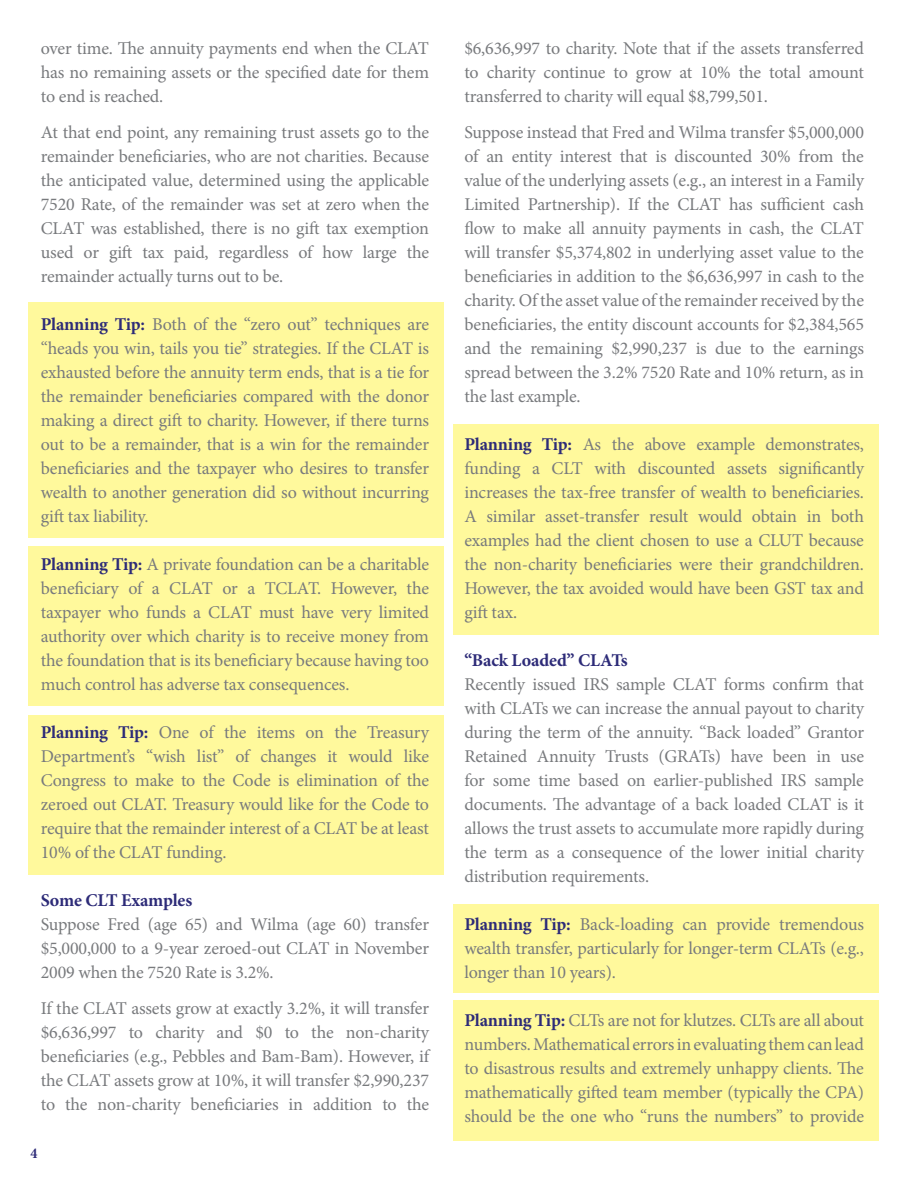
<style>
.page{position:relative;width:918px;height:1188px;background:#fff}
.page>*{position:absolute;margin:0;border:0;box-sizing:border-box;transform-origin:0 0}
.t1{font:18px/24px "Minion Pro";letter-spacing:-.01em;color:#787a7d;text-align:justify}
.t2{font:700 18px "Minion Pro";letter-spacing:-.01em;color:#2d2b78}
.t3{font:700 condensed 15px "Minion Pro";color:#2d2b78}
.s1{font-weight:700;color:#2d2b78}
</style>
<div class="page">
<div style="left:454px;top:424px;width:425px;height:211px;background:#fff99c"></div>
<div style="left:454px;top:904px;width:425px;height:89px;background:#fff99c"></div>
<div style="left:454px;top:1000px;width:425px;height:140px;background:#fff99c"></div>
<div style="left:28px;top:302px;width:416px;height:236px;background:#fff99c"></div>
<div style="left:28px;top:547px;width:416px;height:159px;background:#fff99c"></div>
<div style="left:28px;top:715px;width:416px;height:160px;background:#fff99c"></div>
<p class="t1" style="left:41px;top:36px;width:390px">over time. The annuity payments end when the CLAT has no remaining assets or the specified date for them to end is reached.</p>
<p class="t1" style="left:41px;top:120px;width:390px">At that end point, any remaining trust assets go to the remainder beneficiaries, who are not charities. Because the anticipated value, determined using the applicable 7520 Rate, of the remainder was set at zero when the CLAT was established, there is no gift tax exemption used or gift tax paid, regardless of how large the remainder actually turns out to be.</p>
<p class="t1" style="left:41px;top:312px;width:390px"><span class="s1">Planning Tip:</span> Both of the “zero out” techniques are “heads you win, tails you tie” strategies. If the CLAT is exhausted before the annuity term ends, that is a tie for the remainder beneficiaries compared with the donor making a direct gift to charity. However, if there turns out to be a remainder, that is a win for the remainder beneficiaries and the taxpayer who desires to transfer wealth to another generation did so without incurring gift tax liability.</p>
<p class="t1" style="left:41px;top:552px;width:390px"><span class="s1">Planning Tip:</span> A private foundation can be a charitable beneficiary of a CLAT or a TCLAT. However, the taxpayer who funds a CLAT must have very limited authority over which charity is to receive money from the foundation that is its beneficiary because having too much control has adverse tax consequences.</p>
<p class="t1" style="left:41px;top:720px;width:390px"><span class="s1">Planning Tip:</span> One of the items on the Treasury Department’s “wish list” of changes it would like Congress to make to the Code is elimination of the zeroed out CLAT. Treasury would like for the Code to require that the remainder interest of a CLAT be at least 10% of the CLAT funding.</p>
<p class="t2" style="left:41px;top:887px;width:153px">Some CLT Examples</p>
<p class="t1" style="left:41px;top:912px;width:390px">Suppose Fred (age 65) and Wilma (age 60) transfer $5,000,000 to a 9-year zeroed-out CLAT in November 2009 when the 7520 Rate is 3.2%.</p>
<p class="t1" style="left:41px;top:996px;width:390px">If the CLAT assets grow at exactly 3.2%, it will transfer $6,636,997 to charity and $0 to the non-charity beneficiaries (e.g., Pebbles and Bam-Bam). However, if the CLAT assets grow at 10%, it will transfer $2,990,237 to the non-charity beneficiaries in addition to the</p>
<p class="t3" style="left:30px;top:1143px;width:8px">4</p>
<p class="t1" style="left:464px;top:36px;width:401px">$6,636,997 to charity. Note that if the assets transferred to charity continue to grow at 10% the total amount transferred to charity will equal $8,799,501.</p>
<p class="t1" style="left:464px;top:120px;width:401px">Suppose instead that Fred and Wilma transfer $5,000,000 of an entity interest that is discounted 30% from the value of the underlying assets (e.g., an interest in a Family Limited Partnership). If the CLAT has sufficient cash flow to make all annuity payments in cash, the CLAT will transfer $5,374,802 in underlying asset value to the beneficiaries in addition to the $6,636,997 in cash to the charity. Of the asset value of the remainder received by the beneficiaries, the entity discount accounts for $2,384,565 and the remaining $2,990,237 is due to the earnings spread between the 3.2% 7520 Rate and 10% return, as in the last example.</p>
<p class="t1" style="left:464px;top:432px;width:401px"><span class="s1">Planning Tip:</span> As the above example demonstrates, funding a CLT with discounted assets significantly increases the tax-free transfer of wealth to beneficiaries.<br>A similar asset-transfer result would obtain in both examples had the client chosen to use a CLUT because the non-charity beneficiaries were their grandchildren.<br>However, the tax avoided would have been GST tax and gift tax.</p>
<p class="t2" style="left:464px;top:647px;width:165px">“Back Loaded” CLATs</p>
<p class="t1" style="left:464px;top:672px;width:401px">Recently issued IRS sample CLAT forms confirm that with CLATs we can increase the annual payout to charity during the term of the annuity. “Back loaded” Grantor Retained Annuity Trusts (GRATs) have been in use for some time based on earlier-published IRS sample documents. The advantage of a back loaded CLAT is it allows the trust assets to accumulate more rapidly during the term as a consequence of the lower initial charity distribution requirements.</p>
<p class="t1" style="left:464px;top:912px;width:401px"><span class="s1">Planning Tip:</span> Back-loading can provide tremendous wealth transfer, particularly for longer-term CLATs (e.g., longer than 10 years).</p>
<p class="t1" style="left:464px;top:1008px;width:401px"><span class="s1">Planning Tip:</span> CLTs are not for klutzes. CLTs are all about numbers. Mathematical errors in evaluating them can lead to disastrous results and extremely unhappy clients. The mathematically gifted team member (typically the CPA) should be the one who “runs the numbers” to provide</p>
</div>
